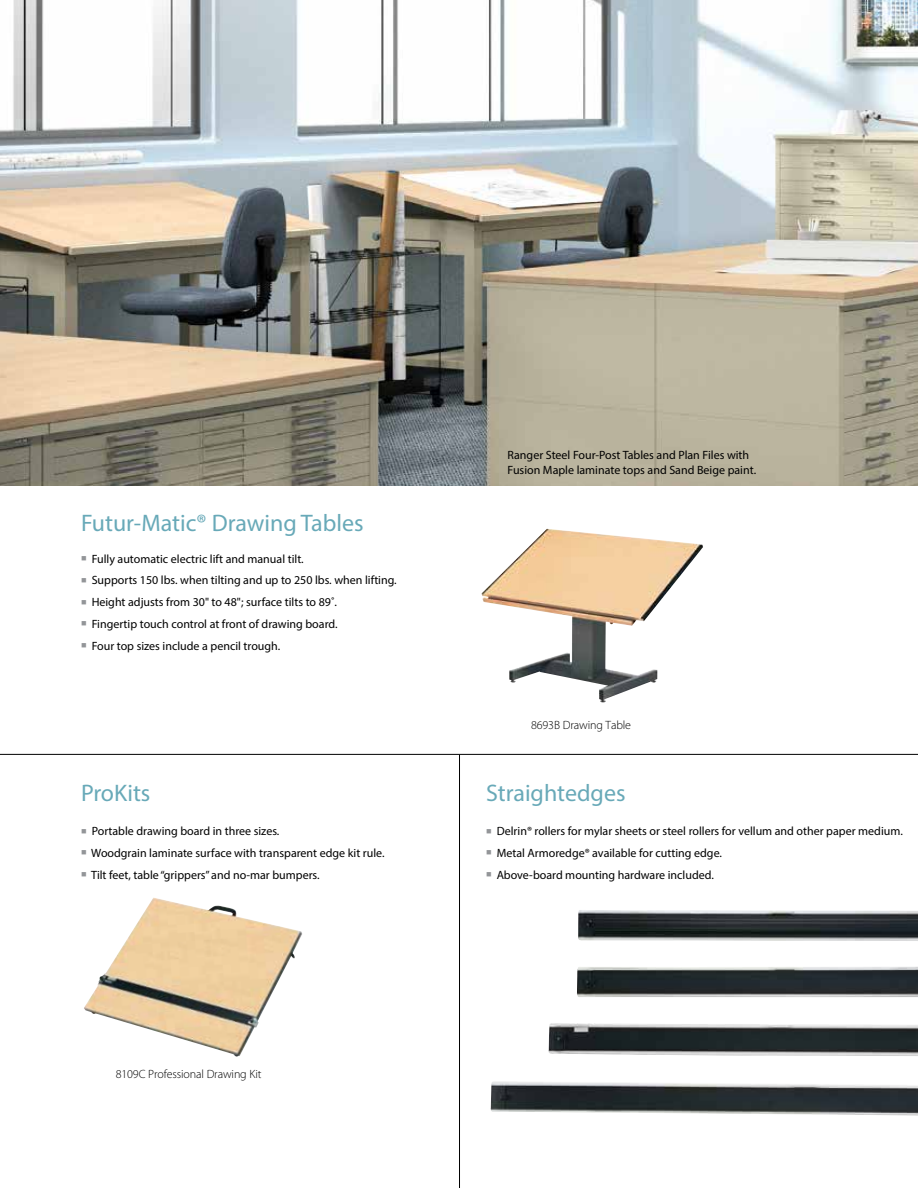
<style>
.page{position:relative;width:918px;height:1188px;background:#fff}
.page>*{position:absolute;margin:0;border:0;box-sizing:border-box;transform-origin:0 0}
.t1{font:24px "Myriad Pro";color:#68a9b8}
.t2{font:12px/15px "Myriad Pro";color:#000}
.t3{font:300 12px "Myriad Pro";letter-spacing:-.01em;color:#000}
.s1{color:#939598}
</style>
<div class="page">
<img style="left:0;top:0;width:918px;height:486px">
<img style="left:481px;top:529px;width:222px;height:173px">
<img style="left:84px;top:898px;width:218px;height:159px">
<hr style="left:0;top:754px;width:918px;height:1px;background:#000">
<hr style="left:459px;top:755px;width:1px;height:433px;background:#000">
<img style="left:490px;top:910px;width:428px;height:205px">
<h1 class="t1" style="left:81px;top:508px;width:284px">Futur-Matic® Drawing Tables</h1>
<p class="t2" style="left:81px;top:551px;width:224px"><span class="s1">■</span> Fully automatic electric lift and manual tilt.</p>
<p class="t2" style="left:81px;top:573px;width:317px"><span class="s1">■</span> Supports 150 lbs. when tilting and up to 250 lbs. when lifting.</p>
<p class="t2" style="left:81px;top:594px;width:258px"><span class="s1">■</span> Height adjusts from 30" to 48"; surface tilts to 89˚.</p>
<p class="t2" style="left:81px;top:616px;width:258px"><span class="s1">■</span> Fingertip touch control at front of drawing board.</p>
<p class="t2" style="left:81px;top:638px;width:201px"><span class="s1">■</span> Four top sizes include a pencil trough.</p>
<h1 class="t1" style="left:81px;top:778px;width:71px">ProKits</h1>
<p class="t2" style="left:81px;top:823px;width:200px"><span class="s1">■</span> Portable drawing board in three sizes.</p>
<p class="t2" style="left:81px;top:845px;width:305px"><span class="s1">■</span> Woodgrain laminate surface with transparent edge kit rule.</p>
<p class="t2" style="left:81px;top:867px;width:240px"><span class="s1">■</span> Tilt feet, table “grippers” and no-mar bumpers.</p>
<p class="t3" style="left:116px;top:1067px;width:147px">8109C Professional Drawing Kit</p>
<p class="t2" style="left:508px;top:447px;width:250px">Ranger Steel Four-Post Tables and Plan Files with<br>Fusion Maple laminate tops and Sand Beige paint.</p>
<p class="t3" style="left:531px;top:718px;width:102px">8693B Drawing Table</p>
<h1 class="t1" style="left:486px;top:778px;width:141px">Straightedges</h1>
<p class="t2" style="left:486px;top:823px;width:418px"><span class="s1">■</span> Delrin® rollers for mylar sheets or steel rollers for vellum and other paper medium.</p>
<p class="t2" style="left:486px;top:845px;width:238px"><span class="s1">■</span> Metal Armoredge® available for cutting edge.</p>
<p class="t2" style="left:486px;top:867px;width:229px"><span class="s1">■</span> Above-board mounting hardware included.</p>
</div>
